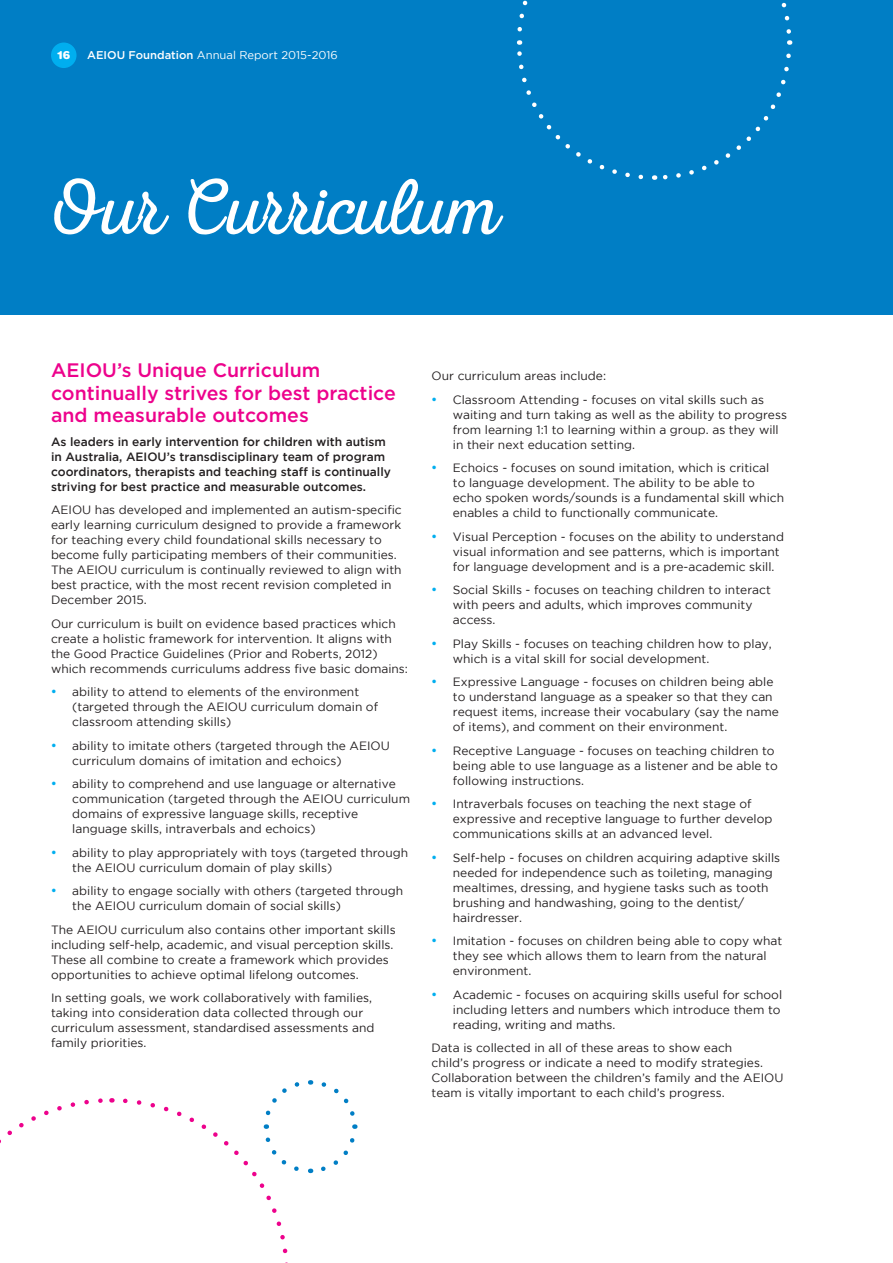
<style>
.page{position:relative;width:893px;height:1263px;background:#fff}
.page>*{position:absolute;margin:0;border:0;box-sizing:border-box;transform-origin:0 0}
.t1{font:79.5px "Nexa Rust Script L 0";letter-spacing:-.03em;color:#fff}
.t2{font:500 19.5px/22.5px "Gotham";color:#ed028c}
.t3{font:12px/15px "Gotham";color:#231f20}
.t4{font:500 12px/15px "Gotham";color:#231f20}
.t5{font:11.25px "Gotham";color:#fff}
.t6{font:900 11.25px "Helvetica Rounded";color:#fff}
.s1{font-weight:500}
.s2{color:#00aeef}
</style>
<div class="page">
<div style="left:0;top:0;width:893px;height:315px;background:#007ec5"></div>
<div style="left:51px;top:43px;width:26px;height:25px;background:#00aeef;border-radius:50%"></div>
<svg style="left:0;top:1098px;width:112px;height:46px"></svg>
<svg style="left:516px;top:40px;width:128px;height:140px"></svg>
<svg style="left:517px;top:0;width:11px;height:32px"></svg>
<svg style="left:781px;top:2px;width:12px;height:43px"></svg>
<svg style="left:654px;top:53px;width:137px;height:127px"></svg>
<svg style="left:123px;top:1080px;width:235px;height:183px"></svg>
<p class="t6" style="left:57px;top:47px;width:15px">16</p>
<p class="t5" style="left:87px;top:48px;width:252px"><span class="s1">AEIOU Foundation</span> Annual Report 2015-2016</p>
<h1 class="t1" style="left:51px;top:164px;width:451px">Our Curriculum</h1>
<h2 class="t2" style="left:51px;top:359px;width:346px">AEIOU’s Unique Curriculum continually strives for best practice and measurable outcomes</h2>
<p class="t4" style="left:51px;top:434px;width:341px">As leaders in early intervention for children with autism in Australia, AEIOU’s transdisciplinary team of program coordinators, therapists and teaching staff is continually striving for best practice and measurable outcomes.</p>
<p class="t3" style="left:51px;top:502px;width:352px">AEIOU has developed and implemented an autism-specific early learning curriculum designed to provide a framework for teaching every child foundational skills necessary to become fully participating members of their communities.<br>The AEIOU curriculum is continually reviewed to align with best practice, with the most recent revision completed in December 2015.</p>
<p class="t3" style="left:51px;top:616px;width:358px">Our curriculum is built on evidence based practices which create a holistic framework for intervention. It aligns with the Good Practice Guidelines (Prior and Roberts, 2012) which recommends curriculums address five basic domains:</p>
<p class="t3" style="left:72px;top:684px;width:307px;text-indent:-21px"><span class="s2">•</span> ability to attend to elements of the environment (targeted through the AEIOU curriculum domain of classroom attending skills)</p>
<p class="t3" style="left:72px;top:738px;width:319px;text-indent:-21px"><span class="s2">•</span> ability to imitate others (targeted through the AEIOU curriculum domains of imitation and echoics)</p>
<p class="t3" style="left:72px;top:776px;width:339px;text-indent:-21px"><span class="s2">•</span> ability to comprehend and use language or alternative communication (targeted through the AEIOU curriculum domains of expressive language skills, receptive language skills, intraverbals and echoics)</p>
<p class="t3" style="left:72px;top:845px;width:337px;text-indent:-21px"><span class="s2">•</span> ability to play appropriately with toys (targeted through the AEIOU curriculum domain of play skills)</p>
<p class="t3" style="left:72px;top:883px;width:332px;text-indent:-21px"><span class="s2">•</span> ability to engage socially with others (targeted through the AEIOU curriculum domain of social skills)</p>
<p class="t3" style="left:51px;top:922px;width:346px">The AEIOU curriculum also contains other important skills including self-help, academic, and visual perception skills.<br>These all combine to create a framework which provides opportunities to achieve optimal lifelong outcomes.</p>
<p class="t3" style="left:51px;top:990px;width:325px">In setting goals, we work collaboratively with families, taking into consideration data collected through our curriculum assessment, standardised assessments and family priorities.</p>
<p class="t3" style="left:432px;top:368px;width:176px">Our curriculum areas include:</p>
<p class="t3" style="left:453px;top:392px;width:336px;text-indent:-21px"><span class="s2">•</span> Classroom Attending - focuses on vital skills such as waiting and turn taking as well as the ability to progress from learning 1:1 to learning within a group. as they will in their next education setting.</p>
<p class="t3" style="left:453px;top:460px;width:333px;text-indent:-21px"><span class="s2">•</span> Echoics - focuses on sound imitation, which is critical to language development. The ability to be able to echo spoken words/sounds is a fundamental skill which enables a child to functionally communicate.</p>
<p class="t3" style="left:453px;top:529px;width:333px;text-indent:-21px"><span class="s2">•</span> Visual Perception - focuses on the ability to understand visual information and see patterns, which is important for language development and is a pre-academic skill.</p>
<p class="t3" style="left:453px;top:582px;width:319px;text-indent:-21px"><span class="s2">•</span> Social Skills - focuses on teaching children to interact with peers and adults, which improves community access.</p>
<p class="t3" style="left:453px;top:636px;width:320px;text-indent:-21px"><span class="s2">•</span> Play Skills - focuses on teaching children how to play, which is a vital skill for social development.</p>
<p class="t3" style="left:453px;top:674px;width:328px;text-indent:-21px"><span class="s2">•</span> Expressive Language - focuses on children being able to understand language as a speaker so that they can request items, increase their vocabulary (say the name of items), and comment on their environment.</p>
<p class="t3" style="left:453px;top:743px;width:326px;text-indent:-21px"><span class="s2">•</span> Receptive Language - focuses on teaching children to being able to use language as a listener and be able to following instructions.</p>
<p class="t3" style="left:453px;top:796px;width:321px;text-indent:-21px"><span class="s2">•</span> Intraverbals focuses on teaching the next stage of expressive and receptive language to further develop communications skills at an advanced level.</p>
<p class="t3" style="left:453px;top:850px;width:329px;text-indent:-21px"><span class="s2">•</span> Self-help - focuses on children acquiring adaptive skills needed for independence such as toileting, managing mealtimes, dressing, and hygiene tasks such as tooth brushing and handwashing, going to the dentist/ hairdresser.</p>
<p class="t3" style="left:453px;top:933px;width:331px;text-indent:-21px"><span class="s2">•</span> Imitation - focuses on children being able to copy what they see which allows them to learn from the natural environment.</p>
<p class="t3" style="left:453px;top:987px;width:331px;text-indent:-21px"><span class="s2">•</span> Academic - focuses on acquiring skills useful for school including letters and numbers which introduce them to reading, writing and maths.</p>
<p class="t3" style="left:432px;top:1040px;width:353px">Data is collected in all of these areas to show each<br>child’s progress or indicate a need to modify strategies.<br>Collaboration between the children’s family and the AEIOU team is vitally important to each child’s progress.</p>
</div>
